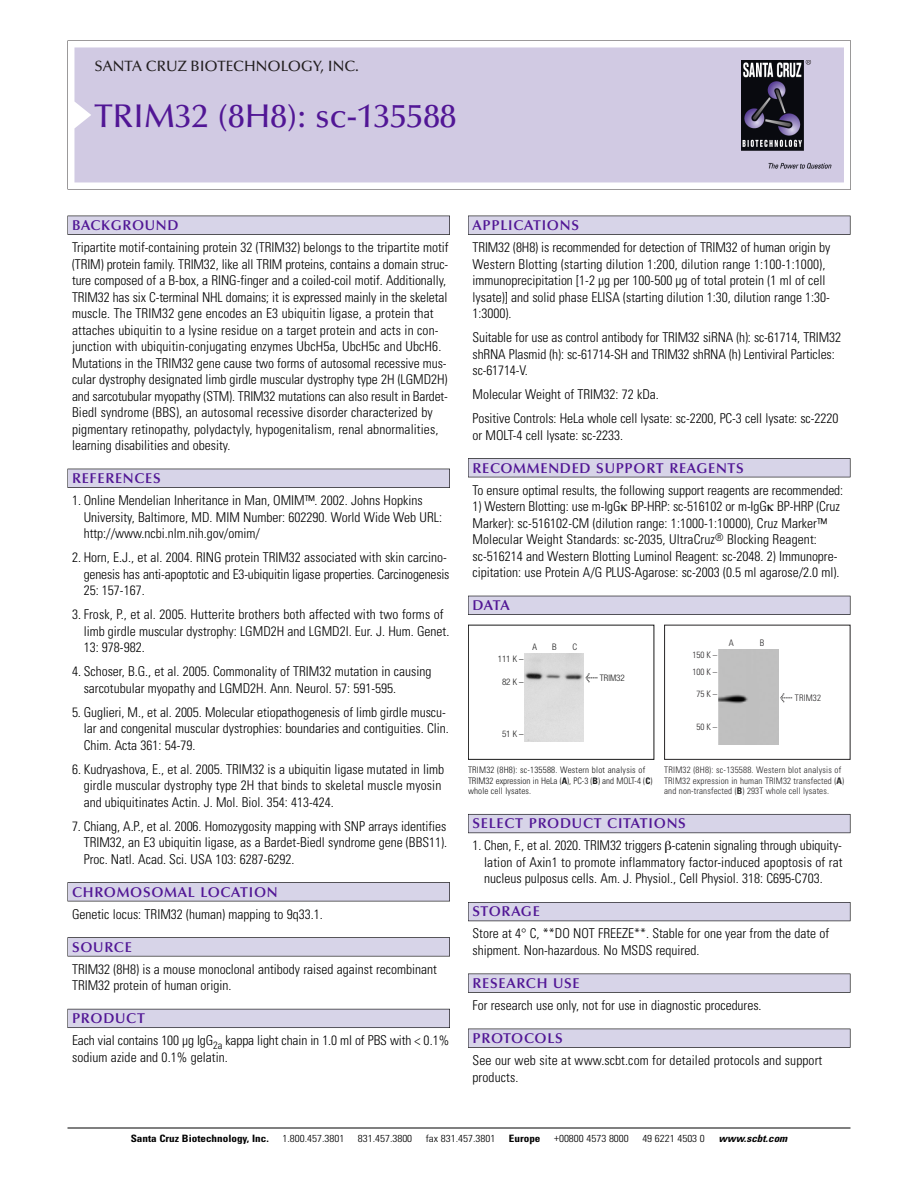
<style>
.page{position:relative;width:918px;height:1188px;background:#fff}
.page>*{position:absolute;margin:0;border:0;box-sizing:border-box;transform-origin:0 0}
.t1{font:500 33px "Optima";color:#511695}
.t2{font:500 15px "Optima";color:#231f20}
.t3{font:600 14.25px "Optima";letter-spacing:.05em;color:#511695}
.t4{font:300 condensed 13.5px/16.5px "Univers";color:#000}
.t5{font:300 condensed 10.2px "Univers";color:#000;scale:1.1 1}
.t6{font:700 condensed 10.2px "Univers";color:#000;scale:1.1 1}
.t7{font:italic 700 condensed 10.2px "Univers";color:#000;scale:1.1 1}
.t8{font:300 condensed 9px/10.5px "Univers";letter-spacing:.015em;color:#272526}
.t9{font:300 condensed 9px/10.5px "Univers";letter-spacing:.015em;color:#191919}
.t10{font:300 condensed 9px "Helvetica Neue";color:#191919}
.s1{font-family:"Meta Plus";font-weight:400;font-stretch:normal;font-size:10.5px}
.s2{font-weight:700}
</style>
<div class="page">
<svg style="left:68px;top:40px;width:783px;height:149px"></svg>
<div style="left:74px;top:47px;width:770px;height:135px;background:#d1cae3"></div>
<img style="left:741px;top:60px;width:90px;height:108px">
<div style="left:68px;top:216px;width:382px;height:19px;background:#535256"></div>
<div style="left:68px;top:216px;width:381px;height:18px;background:#d7d4e8"></div>
<div style="left:68px;top:469px;width:382px;height:19px;background:#525156"></div>
<div style="left:68px;top:469px;width:381px;height:18px;background:#d7d4e8"></div>
<div style="left:68px;top:882px;width:382px;height:19px;background:#545357"></div>
<div style="left:68px;top:883px;width:381px;height:18px;background:#d7d4e8"></div>
<div style="left:68px;top:937px;width:382px;height:19px;background:#575659"></div>
<div style="left:68px;top:938px;width:381px;height:18px;background:#d7d4e8"></div>
<div style="left:68px;top:1009px;width:382px;height:19px;background:#595860"></div>
<div style="left:68px;top:1009px;width:381px;height:18px;background:#d7d4e8"></div>
<div style="left:468px;top:216px;width:382px;height:19px;background:#535256"></div>
<div style="left:468px;top:216px;width:382px;height:18px;background:#d7d4e8"></div>
<div style="left:468px;top:458px;width:382px;height:19px;background:#515155"></div>
<div style="left:468px;top:459px;width:382px;height:18px;background:#d7d4e8"></div>
<div style="left:468px;top:596px;width:382px;height:19px;background:#515057"></div>
<div style="left:468px;top:596px;width:382px;height:18px;background:#d7d4e8"></div>
<div style="left:468px;top:814px;width:382px;height:19px;background:#5e5d65"></div>
<div style="left:468px;top:815px;width:382px;height:18px;background:#d7d4e8"></div>
<div style="left:468px;top:902px;width:382px;height:19px;background:#55545b"></div>
<div style="left:468px;top:903px;width:382px;height:18px;background:#d7d4e8"></div>
<div style="left:468px;top:974px;width:382px;height:19px;background:#545457"></div>
<div style="left:468px;top:974px;width:382px;height:18px;background:#d7d4e8"></div>
<div style="left:468px;top:1029px;width:382px;height:19px;background:#535256"></div>
<div style="left:468px;top:1029px;width:382px;height:18px;background:#d7d4e8"></div>
<hr style="left:68px;top:1128px;width:782px;height:1px;background:#000">
<div style="left:468px;top:625px;width:186px;height:135px;border:1px solid #191919"></div>
<img style="left:525px;top:653px;width:58px;height:89px">
<div style="left:664px;top:625px;width:186px;height:135px;border:1px solid #272526"></div>
<div style="left:718px;top:649px;width:60px;height:95px;background:#c0c0c0"></div>
<p class="t2" style="left:94px;top:60px;width:266px">SANTA CRUZ BIOTECHNOLOGY, INC.</p>
<p class="t1" style="left:94px;top:102px;width:363px">TRIM32 (8H8): sc-135588</p>
<p class="t3" style="left:72px;top:219px;width:108px">BACKGROUND</p>
<p class="t4" style="left:72px;top:240px;width:378px">Tripartite motif-containing protein 32 (TRIM32) belongs to the tripartite motif (TRIM) protein family. TRIM32, like all TRIM proteins, contains a domain struc&shy;ture composed of a B-box, a RING-finger and a coiled-coil motif. Additionally, TRIM32 has six C-terminal NHL domains; it is expressed mainly in the skeletal muscle. The TRIM32 gene encodes an E3 ubiquitin ligase, a protein that attaches ubiquitin to a lysine residue on a target protein and acts in con&shy;junction with ubiquitin-conjugating enzymes UbcH5a, UbcH5c and UbcH6.<br>Mutations in the TRIM32 gene cause two forms of autosomal recessive mus&shy;cular dystrophy designated limb girdle muscular dystrophy type 2H (LGMD2H) and sarcotubular myopathy (STM). TRIM32 mutations can also result in Bardet-Biedl syndrome (BBS), an autosomal recessive disorder characterized by pigmentary retinopathy, polydactyly, hypogenitalism, renal abnormalities, learning disabilities and obesity.</p>
<p class="t3" style="left:72px;top:472px;width:90px">REFERENCES</p>
<p class="t4" style="left:84px;top:493px;width:360px;text-indent:-12px">1. Online Mendelian Inheritance in Man, OMIM™. 2002. Johns Hopkins<br>University, Baltimore, MD. MIM Number: 602290. World Wide Web URL: http://www.ncbi.nlm.nih.gov/omim/</p>
<p class="t4" style="left:84px;top:550px;width:367px;text-indent:-12px">2. Horn, E.J., et al. 2004. RING protein TRIM32 associated with skin carcino&shy;genesis has anti-apoptotic and E3-ubiquitin ligase properties. Carcinogenesis<br>25: 157-167.</p>
<p class="t4" style="left:84px;top:607px;width:367px;text-indent:-12px">3. Frosk, P., et al. 2005. Hutterite brothers both affected with two forms of limb girdle muscular dystrophy: LGMD2H and LGMD2I. Eur. J. Hum. Genet.<br>13: 978-982.</p>
<p class="t4" style="left:84px;top:664px;width:349px;text-indent:-12px">4. Schoser, B.G., et al. 2005. Commonality of TRIM32 mutation in causing sarcotubular myopathy and LGMD2H. Ann. Neurol. 57: 591-595.</p>
<p class="t4" style="left:84px;top:705px;width:367px;text-indent:-12px">5. Guglieri, M., et al. 2005. Molecular etiopathogenesis of limb girdle muscu&shy;lar and congenital muscular dystrophies: boundaries and contiguities. Clin.<br>Chim. Acta 361: 54-79.</p>
<p class="t4" style="left:84px;top:762px;width:362px;text-indent:-12px">6. Kudryashova, E., et al. 2005. TRIM32 is a ubiquitin ligase mutated in limb girdle muscular dystrophy type 2H that binds to skeletal muscle myosin and ubiquitinates Actin. J. Mol. Biol. 354: 413-424.</p>
<p class="t4" style="left:84px;top:819px;width:365px;text-align:justify;text-indent:-12px">7. Chiang, A.P., et al. 2006. Homozygosity mapping with SNP arrays identifies TRIM32, an E3 ubiquitin ligase, as a Bardet-Biedl syndrome gene (BBS11).<br>Proc. Natl. Acad. Sci. USA 103: 6287-6292.</p>
<p class="t3" style="left:72px;top:886px;width:207px">CHROMOSOMAL LOCATION</p>
<p class="t4" style="left:72px;top:907px;width:252px">Genetic locus: TRIM32 (human) mapping to 9q33.1.</p>
<p class="t3" style="left:72px;top:941px;width:61px">SOURCE</p>
<p class="t4" style="left:72px;top:962px;width:366px">TRIM32 (8H8) is a mouse monoclonal antibody raised against recombinant<br>TRIM32 protein of human origin.</p>
<p class="t3" style="left:72px;top:1012px;width:74px">PRODUCT</p>
<p class="t4" style="left:72px;top:1034px;width:379px">Each vial contains 100 µg IgG<sub>2a</sub> kappa light chain in 1.0 ml of PBS with &lt; 0.1% sodium azide and 0.1% gelatin.</p>
<p class="t3" style="left:473px;top:219px;width:108px">APPLICATIONS</p>
<p class="t4" style="left:473px;top:240px;width:359px">TRIM32 (8H8) is recommended for detection of TRIM32 of human origin by Western Blotting (starting dilution 1:200, dilution range 1:100-1:1000), immunoprecipitation [1-2 µg per 100-500 µg of total protein (1 ml of cell lysate)] and solid phase ELISA (starting dilution 1:30, dilution range 1:30- 1:3000).</p>
<p class="t4" style="left:473px;top:330px;width:370px">Suitable for use as control antibody for TRIM32 siRNA (h): sc-61714, TRIM32 shRNA Plasmid (h): sc-61714-SH and TRIM32 shRNA (h) Lentiviral Particles: sc-61714-V.</p>
<p class="t4" style="left:473px;top:387px;width:188px">Molecular Weight of TRIM32: 72 kDa.</p>
<p class="t4" style="left:473px;top:411px;width:367px">Positive Controls: HeLa whole cell lysate: sc-2200, PC-3 cell lysate: sc-2220 or MOLT-4 cell lysate: sc-2233.</p>
<p class="t3" style="left:473px;top:462px;width:273px">RECOMMENDED SUPPORT REAGENTS</p>
<p class="t4" style="left:473px;top:483px;width:372px">To ensure optimal results, the following support reagents are recommended:</p>
<p class="t4" style="left:473px;top:499px;width:369px">1) Western Blotting: use m-IgG BP-HRP: sc-516102 or m-IgG BP-HRP (Cruz Marker): sc-516102-CM (dilution range: 1:1000-1:10000), Cruz Marker™ Molecular Weight Standards: sc-2035, UltraCruz<sup>®</sup> Blocking Reagent: sc-516214 and Western Blotting Luminol Reagent: sc-2048. 2) Immunopre&shy;cipitation: use Protein A/G PLUS-Agarose: sc-2003 (0.5 ml agarose/2.0 ml).</p>
<p class="t3" style="left:473px;top:599px;width:39px">DATA</p>
<p class="t10" style="left:498px;top:655px;width:28px">111 K –</p>
<p class="t10" style="left:502px;top:678px;width:23px">82K–</p>
<p class="t10" style="left:532px;top:644px;width:6px">A</p>
<p class="t10" style="left:552px;top:644px;width:6px">B</p>
<p class="t10" style="left:572px;top:644px;width:6px">C</p>
<p class="t10" style="left:586px;top:674px;width:41px"><span class="s1">&lt;</span> TRIM32</p>
<p class="t10" style="left:502px;top:731px;width:23px">51K–</p>
<p class="t9" style="left:468px;top:766px;width:186px">TRIM32 (8H8): sc-135588. Western blot analysis of<br>TRIM32 expression in HeLa (<span class="s2">A</span>), PC-3 (<span class="s2">B</span>) and MOLT-4 (<span class="s2">C</span>) whole cell lysates.</p>
<p class="t8" style="left:692px;top:648px;width:26px;line-height:16.5px">150 K –<br>100 K –</p>
<p class="t8" style="left:696px;top:690px;width:22px">75 K –</p>
<p class="t8" style="left:696px;top:723px;width:22px">50 K –</p>
<p class="t8" style="left:729px;top:638px;width:7px">A</p>
<p class="t8" style="left:760px;top:638px;width:6px">B</p>
<p class="t8" style="left:780px;top:694px;width:42px"><span class="s1">&lt;</span> TRIM32</p>
<p class="t8" style="left:664px;top:766px;width:182px">TRIM32 (8H8): sc-135588. Western blot analysis of<br>TRIM32 expression in human TRIM32 transfected (<span class="s2">A</span>) and non-transfected (<span class="s2">B</span>) 293T whole cell lysates.</p>
<p class="t3" style="left:473px;top:818px;width:215px">SELECT PRODUCT CITATIONS</p>
<p class="t4" style="left:484px;top:839px;width:360px;text-align:justify;text-indent:-12px">1. Chen, F., et al. 2020. TRIM32 triggers -catenin signaling through ubiquity&shy;lation of Axin1 to promote inflammatory factor-induced apoptosis of rat nucleus pulposus cells. Am. J. Physiol., Cell Physiol. 318: C695-C703.</p>
<p class="t3" style="left:473px;top:906px;width:69px">STORAGE</p>
<p class="t4" style="left:473px;top:927px;width:358px">Store at 4° C, **DO NOT FREEZE**. Stable for one year from the date of shipment. Non-hazardous. No MSDS required.</p>
<p class="t3" style="left:473px;top:977px;width:109px">RESEARCH USE</p>
<p class="t4" style="left:473px;top:998px;width:291px">For research use only, not for use in diagnostic procedures.</p>
<p class="t3" style="left:473px;top:1032px;width:92px">PROTOCOLS</p>
<p class="t4" style="left:473px;top:1053px;width:351px">See our web site at www.scbt.com for detailed protocols and support products.</p>
<p class="t6" style="left:131px;top:1135px;width:127px">Santa Cruz Biotechnology, Inc.</p>
<p class="t5" style="left:282px;top:1135px;width:58px">1.800.457.3801</p>
<p class="t5" style="left:358px;top:1135px;width:51px">831.457.3800</p>
<p class="t5" style="left:426px;top:1135px;width:65px">fax 831.457.3801</p>
<p class="t6" style="left:509px;top:1135px;width:30px">Europe</p>
<p class="t5" style="left:554px;top:1135px;width:69px">+00800 4573 8000</p>
<p class="t5" style="left:642px;top:1135px;width:58px">49 6221 4503 0</p>
<p class="t7" style="left:719px;top:1135px;width:66px">www.scbt.com</p>
</div>
